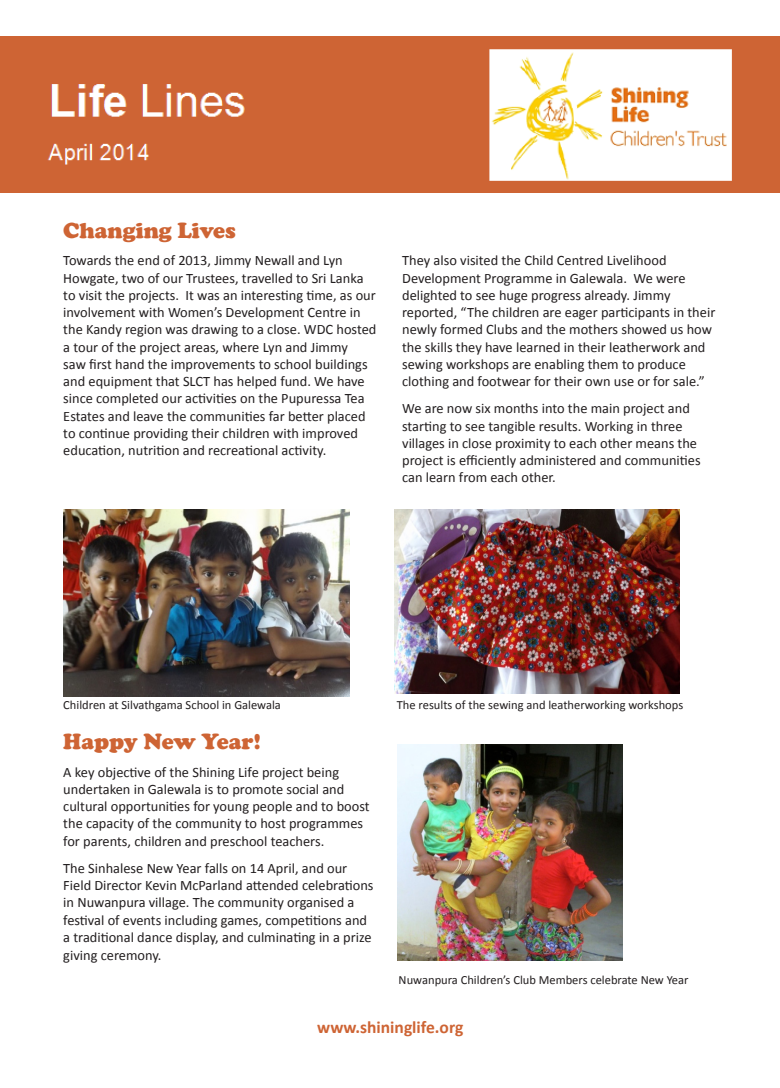
<style>
.page{position:relative;width:780px;height:1088px;background:#fff}
.page>*{position:absolute;margin:0;border:0;box-sizing:border-box;transform-origin:0 0}
.t1{font:900 22.5px "Cooper";color:#ce6434}
.t2{font:700 17.5px "Calibri";color:#ce6434}
.t3{font:14.38px/17.2px "Calibri";color:#231f20}
.t4{font:12.5px "Calibri";color:#231f20}
</style>
<div class="page">
<div style="left:0;top:36px;width:780px;height:157px;background:#ce6434"></div>
<img style="left:47px;top:49px;width:685px;height:132px">
<img style="left:63px;top:509px;width:286px;height:188px">
<img style="left:395px;top:510px;width:285px;height:183px">
<img style="left:397px;top:745px;width:225px;height:215px">
<h1 class="t1" style="left:63px;top:217px;width:174px">Changing Lives</h1>
<p class="t3" style="left:63px;top:252px;width:315px">Towards the end of 2013, Jimmy Newall and Lyn Howgate, two of our Trustees, travelled to Sri Lanka to visit the projects. It was an interesting time, as our involvement with Women’s Development Centre in the Kandy region was drawing to a close. WDC hosted a tour of the project areas, where Lyn and Jimmy<br>saw first hand the improvements to school buildings and equipment that SLCT has helped fund. We have since completed our activities on the Pupuressa Tea Estates and leave the communities far better placed to continue providing their children with improved education, nutrition and recreational activity.</p>
<p class="t3" style="left:402px;top:252px;width:314px">They also visited the Child Centred Livelihood Development Programme in Galewala. We were delighted to see huge progress already. Jimmy reported, “The children are eager participants in their newly formed Clubs and the mothers showed us how the skills they have learned in their leatherwork and sewing workshops are enabling them to produce clothing and footwear for their own use or for sale.”</p>
<p class="t3" style="left:402px;top:400px;width:300px">We are now six months into the main project and starting to see tangible results. Working in three villages in close proximity to each other means the project is efficiently administered and communities can learn from each other.</p>
<p class="t4" style="left:63px;top:697px;width:219px">Children at Silvathgama School in Galewala</p>
<p class="t4" style="left:397px;top:697px;width:288px">The results of the sewing and leatherworking workshops</p>
<h1 class="t1" style="left:63px;top:729px;width:199px">Happy New Year!</h1>
<p class="t3" style="left:63px;top:763px;width:308px">A key objective of the Shining Life project being undertaken in Galewala is to promote social and cultural opportunities for young people and to boost the capacity of the community to host programmes for parents, children and preschool teachers.</p>
<p class="t3" style="left:63px;top:859px;width:312px">The Sinhalese New Year falls on 14 April, and our Field Director Kevin McParland attended celebrations in Nuwanpura village. The community organised a festival of events including games, competitions and a traditional dance display, and culminating in a prize giving ceremony.</p>
<p class="t4" style="left:398px;top:972px;width:291px">Nuwanpura Children’s Club Members celebrate New Year</p>
<p class="t2" style="left:317px;top:1016px;width:148px">www.shininglife.org</p>
</div>
